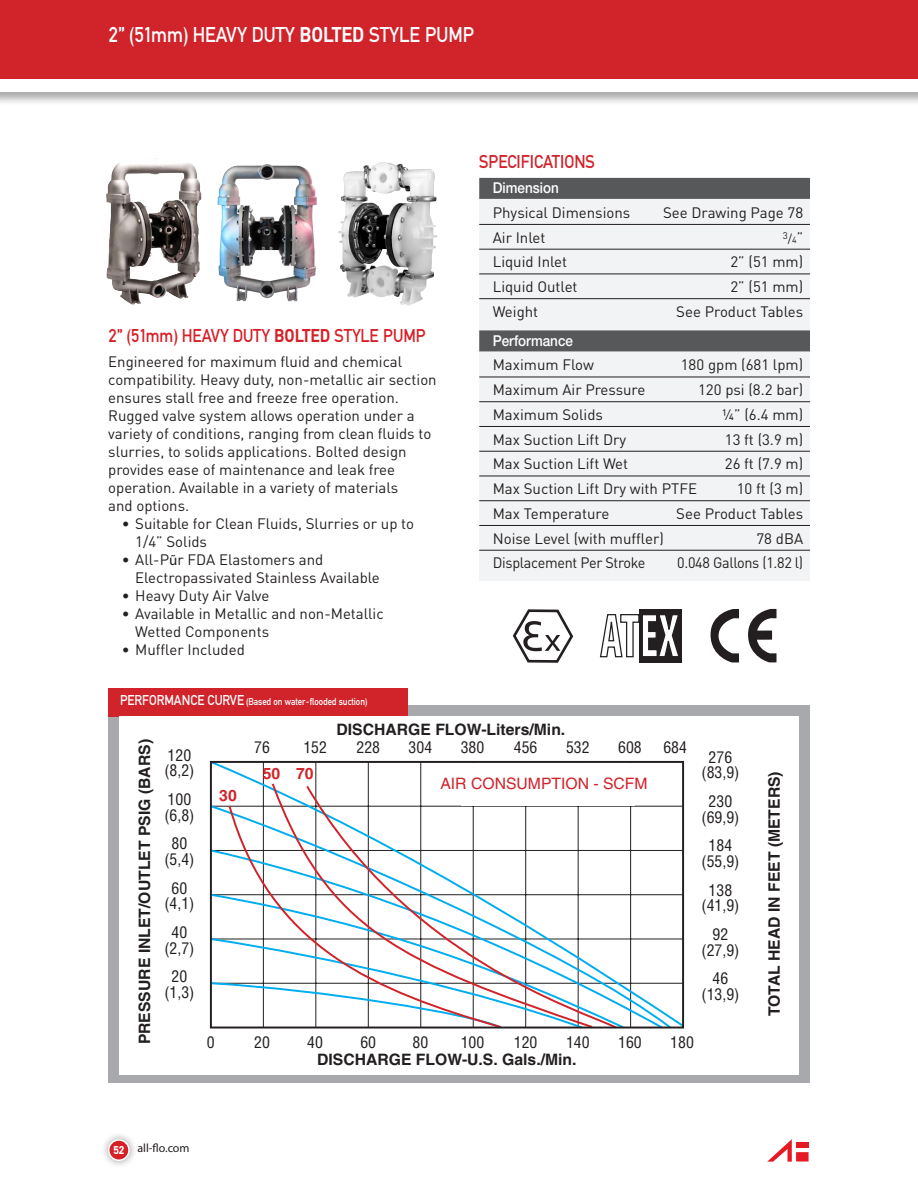
<style>
.page{position:relative;width:918px;height:1188px;background:#fff}
.page>*{position:absolute;margin:0;border:0;box-sizing:border-box;transform-origin:0 0}
.t1{font:22.5px "DIN Mittel EF";color:#fff;scale:.9 1}
.t2{font:19.5px "DIN Mittel EF";color:#d62027;scale:.9 1}
.t3{font:19.5px "DIN Mittel EF";color:#d1232a;scale:.9 1}
.t4{font:condensed 15.75px/15.8px "Helvetica";color:#231f20;text-align:center}
.t5{font:700 15.75px "Helvetica";color:#231f20}
.t6{font:15.75px "Helvetica";color:#d1232a}
.t7{font:700 15.75px "Helvetica";color:#d1232a}
.t8{font:15px/18px "DINOT";color:#231f20}
.t9{font:15px "DINOT";letter-spacing:-.02em;color:#231f20;scale:.96 1}
.t10{font:500 15px "Helvetica Neue";color:#fff;scale:.9 1}
.t11{font:12px "Myriad Pro";color:#231f20}
.t12{font:700 12px "DIN Mittel EF";color:#fff}
.t13{font:10.5px "DIN Mittel EF";color:#fff;scale:.9 1}
.t14{font:9.6px "DINOT";color:#231f20}
.s1{font-weight:700}
.s2{font-family:"Myriad Pro"}
.s3{font-size:15px}
.s4{font-size:12px}
</style>
<div class="page">
<div style="left:100px;top:1131px;width:37px;height:38px;background:#231f20;opacity:.46"></div>
<div style="left:109px;top:1140px;width:20px;height:20px;background:#d62027;border-radius:50%"></div>
<div style="left:108px;top:1139px;width:22px;height:22px;border:2px solid #fff;border-radius:50%"></div>
<svg style="left:767px;top:1139px;width:42px;height:23px"></svg>
<div style="left:0;top:0;width:918px;height:82px;background:#d1232a"></div>
<div style="left:0;top:78px;width:918px;height:29px;background:#231f20;opacity:.4"></div>
<div style="left:0;top:80px;width:918px;height:12px;background:#fff"></div>
<div style="left:108px;top:705px;width:702px;height:378px;background:#a8a9ad"></div>
<div style="left:108px;top:688px;width:299px;height:28px;background:#d1232a"></div>
<div style="left:479px;top:194px;width:331px;height:386px;background:#f2f3f4"></div>
<div style="left:479px;top:178px;width:331px;height:21px;background:#57585a"></div>
<hr style="left:479px;top:224px;width:331px;height:1px;background:#231f20">
<hr style="left:479px;top:249px;width:331px;height:1px;background:#231f20">
<hr style="left:479px;top:274px;width:331px;height:1px;background:#231f20">
<hr style="left:479px;top:298px;width:331px;height:1px;background:#231f20">
<div style="left:479px;top:330px;width:331px;height:21px;background:#57585a"></div>
<hr style="left:479px;top:377px;width:331px;height:1px;background:#231f20">
<hr style="left:479px;top:401px;width:331px;height:1px;background:#231f20">
<hr style="left:479px;top:426px;width:331px;height:1px;background:#231f20">
<hr style="left:479px;top:451px;width:331px;height:1px;background:#231f20">
<hr style="left:479px;top:476px;width:331px;height:1px;background:#231f20">
<hr style="left:479px;top:500px;width:331px;height:1px;background:#231f20">
<hr style="left:479px;top:525px;width:331px;height:1px;background:#231f20">
<hr style="left:479px;top:550px;width:331px;height:1px;background:#231f20">
<svg style="left:711px;top:609px;width:28px;height:53px"></svg>
<svg style="left:748px;top:609px;width:29px;height:53px"></svg>
<svg style="left:513px;top:609px;width:60px;height:54px"></svg>
<div style="left:640px;top:609px;width:42px;height:54px;background:#231f20"></div>
<svg style="left:600px;top:613px;width:78px;height:45px"></svg>
<img style="left:217px;top:164px;width:100px;height:138px">
<img style="left:338px;top:162px;width:96px;height:144px">
<img style="left:106px;top:158px;width:95px;height:147px">
<div style="left:119px;top:716px;width:680px;height:359px;background:#fff"></div>
<svg style="left:209px;top:760px;width:476px;height:268px"></svg>
<svg style="left:209px;top:848px;width:456px;height:180px"></svg>
<svg style="left:227px;top:781px;width:392px;height:245px"></svg>
<div style="left:210px;top:761px;width:474px;height:268px;border:2px solid #231f20"></div>
<div style="left:461px;top:763px;width:173px;height:43px;background:#fff"></div>
<h1 class="t1" style="left:108px;top:22px;width:380px">2” (51mm) Heavy duty <span class="s1">BOLTED</span> style Pump</h1>
<h2 class="t2" style="left:108px;top:324px;width:329px">2” (51mm) Heavy duty <span class="s1">BOLTED</span> style Pump</h2>
<p class="t8" style="left:108px;top:351px;width:330px">Engineered for maximum fluid and chemical compatibility. Heavy duty, non-metallic air section ensures stall free and freeze free operation.<br>Rugged valve system allows operation under a variety of conditions, ranging from clean fluids to slurries, to solids applications. Bolted design provides ease of maintenance and leak free operation. Available in a variety of materials<br>and options.</p>
<p class="t8" style="left:135px;top:513px;width:280px;text-indent:-14px">• Suitable for Clean Fluids, Slurries or up to<br>1/4” Solids</p>
<p class="t8" style="left:135px;top:549px;width:246px;text-indent:-14px">• All-P<span class="s2">ũ</span>r FDA Elastomers and<br>Electropassivated Stainless Available</p>
<p class="t8" style="left:122px;top:585px;width:149px">• Heavy Duty Air Valve</p>
<p class="t8" style="left:135px;top:603px;width:250px;text-indent:-14px">• Available in Metallic and non-Metallic<br>Wetted Components</p>
<p class="t8" style="left:122px;top:639px;width:125px">• Muffler Included</p>
<p class="t13" style="left:120px;top:696px;width:276px"><span class="s3">PERFORMANCE CURVE</span> (Based on water-flooded suction)</p>
<h2 class="t3" style="left:479px;top:151px;width:129px">SPECIFICATIONS</h2>
<p class="t10" style="left:493px;top:179px;width:75px">Dimension</p>
<p class="t8" style="left:493px;top:203px;width:139px">Physical Dimensions</p>
<p class="t8" style="left:663px;top:203px;width:142px">See Drawing Page 78</p>
<p class="t8" style="left:493px;top:227px;width:54px">Air Inlet</p>
<p class="t14" style="left:783px;top:229px;width:22px">3<span class="s4">/</span><sub>4</sub><span class="s3">”</span></p>
<p class="t8" style="left:493px;top:252px;width:76px">Liquid Inlet</p>
<p class="t8" style="left:730px;top:252px;width:74px">2” (51 mm)</p>
<p class="t8" style="left:493px;top:277px;width:86px">Liquid Outlet</p>
<p class="t8" style="left:730px;top:277px;width:74px">2” (51 mm)</p>
<p class="t8" style="left:493px;top:302px;width:47px">Weight</p>
<p class="t8" style="left:676px;top:302px;width:128px">See Product Tables</p>
<p class="t10" style="left:493px;top:331px;width:91px">Performance</p>
<p class="t8" style="left:493px;top:355px;width:103px">Maximum Flow</p>
<p class="t8" style="left:681px;top:355px;width:124px">180 gpm (681 lpm)</p>
<p class="t8" style="left:493px;top:380px;width:154px">Maximum Air Pressure</p>
<p class="t8" style="left:698px;top:380px;width:107px">120 psi (8.2 bar)</p>
<p class="t8" style="left:493px;top:405px;width:112px">Maximum Solids</p>
<p class="t8" style="left:723px;top:405px;width:82px">¼” (6.4 mm)</p>
<p class="t8" style="left:493px;top:430px;width:135px">Max Suction Lift Dry</p>
<p class="t8" style="left:725px;top:430px;width:80px">13 ft (3.9 m)</p>
<p class="t8" style="left:493px;top:454px;width:137px">Max Suction Lift Wet</p>
<p class="t8" style="left:725px;top:454px;width:80px">26 ft (7.9 m)</p>
<p class="t8" style="left:493px;top:479px;width:206px">Max Suction Lift Dry with PTFE</p>
<p class="t8" style="left:737px;top:479px;width:68px">10 ft (3 m)</p>
<p class="t8" style="left:493px;top:504px;width:118px">Max Temperature</p>
<p class="t8" style="left:676px;top:504px;width:128px">See Product Tables</p>
<p class="t8" style="left:493px;top:529px;width:173px">Noise Level (with muffler)</p>
<p class="t8" style="left:756px;top:529px;width:48px">78 dBA</p>
<p class="t9" style="left:493px;top:553px;width:161px">Displacement Per Stroke</p>
<p class="t9" style="left:677px;top:553px;width:133px">0.048 Gallons (1.82 l)</p>
<p class="t5" style="left:135px;top:1044px;width:307px;rotate:-90deg">PRESSURE INLET/OUTLET PSIG (BARS)</p>
<p class="t4" style="left:164px;top:747px;width:32px;text-align:left">120 (8,2)</p>
<p class="t4" style="left:164px;top:791px;width:32px;text-align:left">100 (6,8)</p>
<p class="t4" style="left:164px;top:836px;width:32px">80 (5,4)</p>
<p class="t4" style="left:164px;top:880px;width:32px">60 (4,1)</p>
<p class="t4" style="left:164px;top:924px;width:32px">40 (2,7)</p>
<p class="t4" style="left:164px;top:968px;width:32px">20 (1,3)</p>
<p class="t7" style="left:219px;top:786px;width:19px">30</p>
<p class="t5" style="left:337px;top:720px;width:230px">DISCHARGE FLOW-Liters/Min.</p>
<p class="t4" style="left:254px;top:739px;width:17px">76</p>
<p class="t4" style="left:303px;top:739px;width:25px">152</p>
<p class="t4" style="left:357px;top:739px;width:25px">228</p>
<p class="t4" style="left:409px;top:739px;width:25px">304</p>
<p class="t4" style="left:461px;top:739px;width:25px">380</p>
<p class="t4" style="left:514px;top:739px;width:25px">456</p>
<p class="t4" style="left:566px;top:739px;width:25px">532</p>
<p class="t4" style="left:618px;top:739px;width:25px">608</p>
<p class="t4" style="left:663px;top:739px;width:25px">684</p>
<p class="t7" style="left:263px;top:763px;width:52px">50 70</p>
<p class="t6" style="left:440px;top:775px;width:209px">AIR CONSUMPTION - SCFM</p>
<p class="t4" style="left:701px;top:749px;width:40px">276 (83,9)</p>
<p class="t4" style="left:701px;top:793px;width:40px">230 (69,9)</p>
<p class="t4" style="left:701px;top:838px;width:40px">184 (55,9)</p>
<p class="t4" style="left:701px;top:882px;width:40px">138 (41,9)</p>
<p class="t4" style="left:701px;top:926px;width:40px">92 (27,9)</p>
<p class="t4" style="left:701px;top:970px;width:40px">46 (13,9)</p>
<p class="t4" style="left:207px;top:1034px;width:9px">0</p>
<p class="t4" style="left:254px;top:1034px;width:17px">20</p>
<p class="t4" style="left:307px;top:1034px;width:17px">40</p>
<p class="t4" style="left:360px;top:1034px;width:17px">60</p>
<p class="t4" style="left:413px;top:1034px;width:17px">80</p>
<p class="t4" style="left:461px;top:1034px;width:25px">100</p>
<p class="t4" style="left:514px;top:1034px;width:25px">120</p>
<p class="t4" style="left:566px;top:1034px;width:25px">140</p>
<p class="t4" style="left:618px;top:1034px;width:25px">160</p>
<p class="t4" style="left:670px;top:1034px;width:25px">180</p>
<p class="t5" style="left:317px;top:1050px;width:261px">DISCHARGE FLOW-U.S. Gals./Min.</p>
<p class="t5" style="left:765px;top:1016px;width:246px;rotate:-90deg">TOTAL HEAD IN FEET (METERS)</p>
<p class="t12" style="left:113px;top:1143px;width:13px">52</p>
<p class="t11" style="left:137px;top:1141px;width:54px">all-flo.com</p>
</div>
